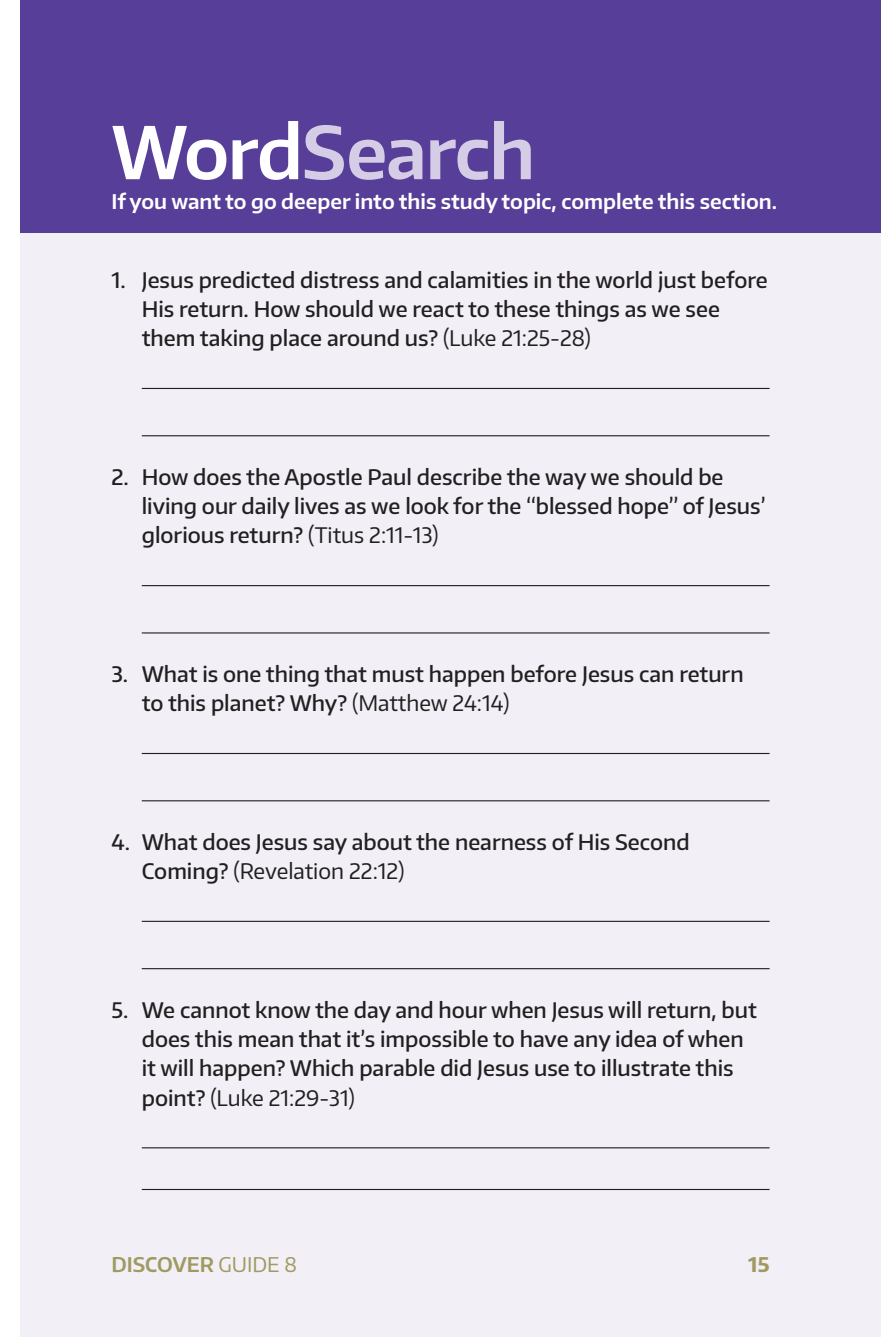
<style>
.page{position:relative;width:881px;height:1337px;background:#fff}
.page>*{position:absolute;margin:0;border:0;box-sizing:border-box;transform-origin:0 0}
.t1{font:600 72px "Encode Sans";letter-spacing:-.02em;color:#d5cde5}
.t2{font:500 21.38px/29.2px "Encode Sans";color:#231f20}
.t3{font:600 20.25px "Encode Sans";color:#fff}
.t4{font:600 20.25px "Encode Sans";color:#a09a61}
.t5{font:700 20.25px "Encode Sans";color:#a09a61}
.s1{color:#fff}
.s2{font-weight:400}
</style>
<div class="page">
<div style="left:20px;top:0;width:861px;height:1336px;background:#f2eff7"></div>
<div style="left:20px;top:0;width:861px;height:233px;background:#573e99"></div>
<hr style="left:142px;top:388px;width:628px;height:1px;background:#231f20">
<hr style="left:142px;top:435px;width:628px;height:1px;background:#231f20">
<hr style="left:142px;top:585px;width:628px;height:1px;background:#231f20">
<hr style="left:142px;top:632px;width:628px;height:1px;background:#231f20">
<hr style="left:142px;top:753px;width:628px;height:1px;background:#231f20">
<hr style="left:142px;top:800px;width:628px;height:1px;background:#231f20">
<hr style="left:142px;top:920px;width:628px;height:2px;background:#231f20">
<hr style="left:142px;top:968px;width:628px;height:1px;background:#231f20">
<hr style="left:142px;top:1147px;width:628px;height:1px;background:#231f20">
<hr style="left:142px;top:1188px;width:628px;height:2px;background:#231f20">
<h1 class="t1" style="left:111px;top:105px;width:425px"><span class="s1">Word</span>Search</h1>
<p class="t3" style="left:111px;top:189px;width:667px">If you want to go deeper into this study topic, complete this section.</p>
<p class="t2" style="left:142px;top:264px;width:627px;text-indent:-30px">1. Jesus predicted distress and calamities in the world just before<br>His return. How should we react to these things as we see them taking place around us? <span class="s2">(Luke 21:25-28)</span></p>
<p class="t2" style="left:142px;top:461px;width:625px;text-indent:-30px">2. How does the Apostle Paul describe the way we should be living our daily lives as we look for the “blessed hope” of Jesus’ glorious return? <span class="s2">(Titus 2:11-13)</span></p>
<p class="t2" style="left:142px;top:658px;width:603px;text-indent:-30px">3. What is one thing that must happen before Jesus can return to this planet? Why? <span class="s2">(Matthew 24:14)</span></p>
<p class="t2" style="left:142px;top:826px;width:549px;text-indent:-30px">4. What does Jesus say about the nearness of His Second<br>Coming? <span class="s2">(Revelation 22:12)</span></p>
<p class="t2" style="left:142px;top:994px;width:617px;text-indent:-30px">5. We cannot know the day and hour when Jesus will return, but does this mean that it’s impossible to have any idea of when it will happen? Which parable did Jesus use to illustrate this point? <span class="s2">(Luke 21:29-31)</span></p>
<p class="t4" style="left:111px;top:1251px;width:187px">DISCOVER <span class="s2">GUIDE 8</span></p>
<p class="t5" style="left:748px;top:1251px;width:23px">15</p>
</div>
